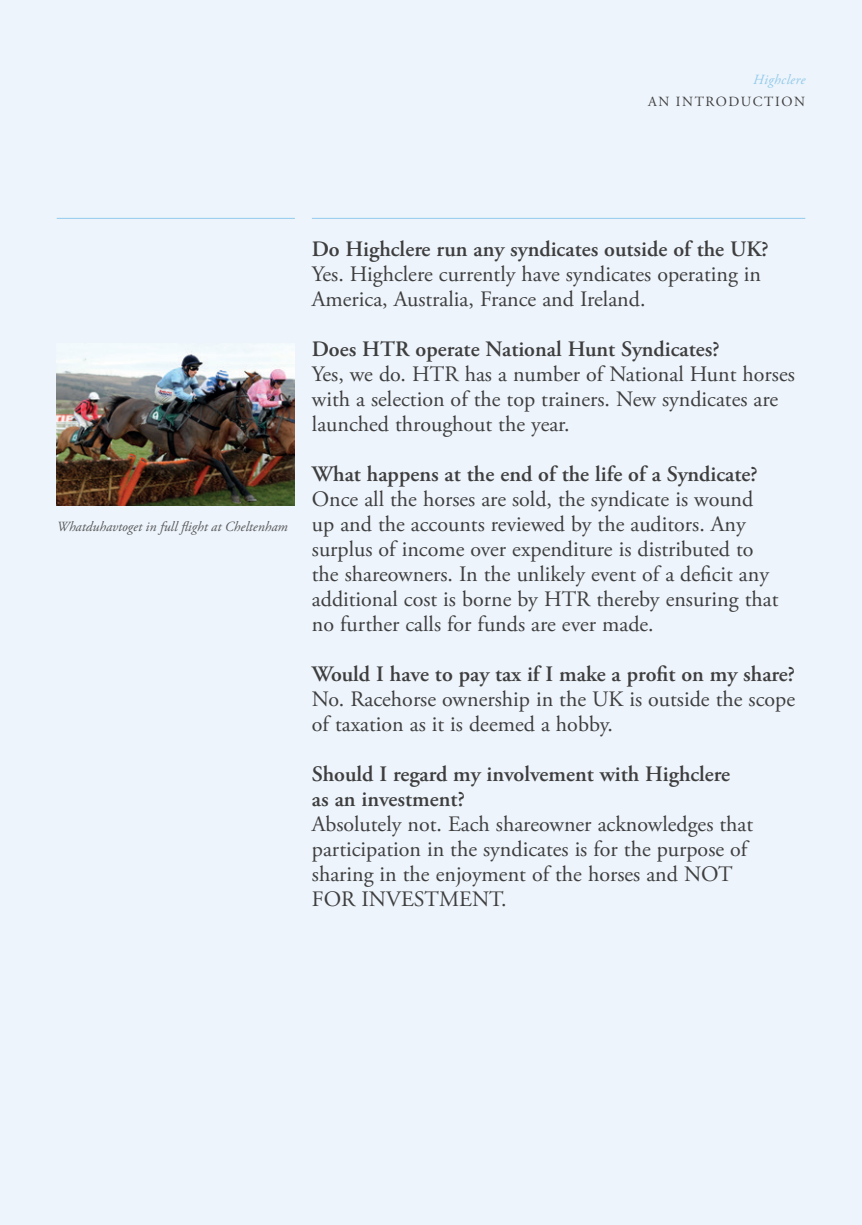
<style>
.page{position:relative;width:862px;height:1225px;background:#edf4fb}
.page>*{position:absolute;margin:0;border:0;box-sizing:border-box;transform-origin:0 0}
.t1{font:22px/25px "Adobe Garamond Pro";color:#3e3e3f}
.t2{font:600 22px/25px "Adobe Garamond Pro";color:#3e3e3f}
.t3{font:italic 14px "Adobe Garamond Pro";color:#57585a}
.Running_Head_style{font:14px "Adobe Garamond Pro";letter-spacing:.115em;color:#3e3e3f}
.Running_Head_style-2{font:italic 14px "Adobe Garamond Pro";letter-spacing:.03em;color:#92caec}
</style>
<div class="page">
<img style="left:57px;top:346px;width:238px;height:160px">
<hr style="left:57px;top:218px;width:238px;height:1px;background:#92caec">
<hr style="left:312px;top:218px;width:493px;height:1px;background:#92caec">
<p class="Running_Head_style-2" style="left:753px;top:71px;width:54px">Highclere</p>
<p class="Running_Head_style" style="left:648px;top:93px;width:159px">AN INTRODUCTION</p>
<p class="t3" style="left:57px;top:518px;width:233px">Whatduhavtoget in full flight at Cheltenham</p>
<p class="t2" style="left:312px;top:237px;width:458px">Do Highclere run any syndicates outside of the UK?</p>
<p class="t1" style="left:312px;top:262px;width:451px">Yes. Highclere currently have syndicates operating in<br>America, Australia, France and Ireland.</p>
<p class="t2" style="left:312px;top:337px;width:409px">Does HTR operate National Hunt Syndicates?</p>
<p class="t1" style="left:312px;top:362px;width:484px">Yes, we do. HTR has a number of National Hunt horses with a selection of the top trainers. New syndicates are launched throughout the year.</p>
<p class="t2" style="left:312px;top:462px;width:447px">What happens at the end of the life of a Syndicate?</p>
<p class="t1" style="left:312px;top:487px;width:468px">Once all the horses are sold, the syndicate is wound up and the accounts reviewed by the auditors. Any surplus of income over expenditure is distributed to the shareowners. In the unlikely event of a deficit any additional cost is borne by HTR thereby ensuring that no further calls for funds are ever made.</p>
<p class="t2" style="left:312px;top:662px;width:485px">Would I have to pay tax if I make a profit on my share?</p>
<p class="t1" style="left:312px;top:687px;width:485px">No. Racehorse ownership in the UK is outside the scope of taxation as it is deemed a hobby.</p>
<p class="t2" style="left:312px;top:762px;width:420px">Should I regard my involvement with Highclere as an investment?</p>
<p class="t1" style="left:312px;top:812px;width:443px">Absolutely not. Each shareowner acknowledges that participation in the syndicates is for the purpose of sharing in the enjoyment of the horses and NOT FOR INVESTMENT.</p>
</div>
